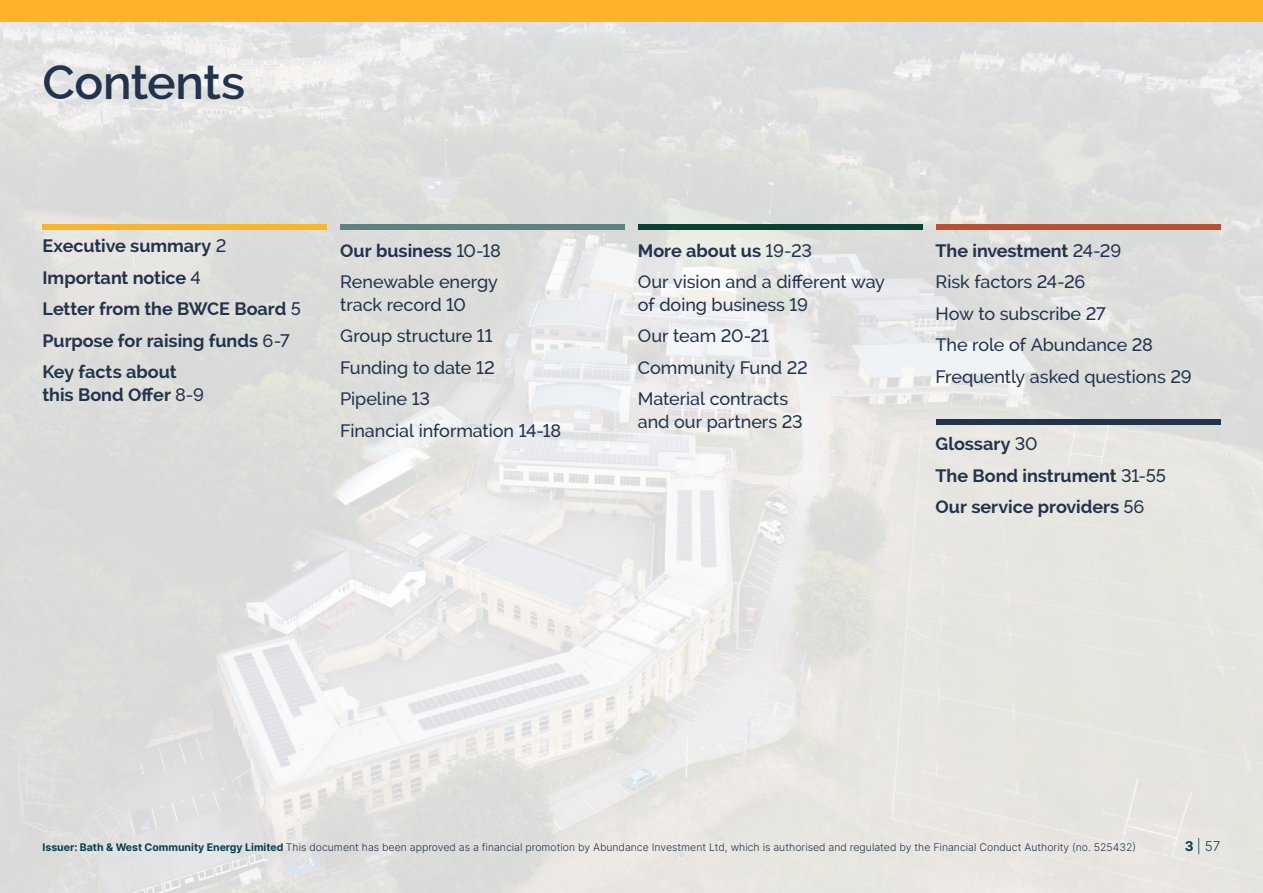
<style>
.page{position:relative;width:1263px;height:893px;background:#fff}
.page>*{position:absolute;margin:0;border:0;box-sizing:border-box;transform-origin:0 0}
.t1{font:600 48px "Raleway";letter-spacing:-.005em;color:#22334d}
.t2{font:500 18px "Raleway";letter-spacing:-.005em;color:#22334d}
.t3{font:700 18px "Raleway";color:#22334d}
.t4{font:300 13.5px "Inter";color:#074052}
.t5{font:300 10.5px "Inter";color:#22334d}
.s1{font-weight:500}
.s2{font-weight:400;color:#074052}
.s3{font-weight:400}
</style>
<div class="page">
<img style="left:0;top:21px;width:1263px;height:872px">
<div style="left:43px;top:224px;width:284px;height:6px;background:#fdb32b"></div>
<div style="left:340px;top:224px;width:285px;height:6px;background:#608081"></div>
<div style="left:638px;top:224px;width:285px;height:6px;background:#094232"></div>
<div style="left:935px;top:224px;width:285px;height:6px;background:#ba5032"></div>
<div style="left:935px;top:420px;width:285px;height:5px;background:#22334d"></div>
<div style="left:0;top:0;width:1263px;height:21px;background:#fdb32b"></div>
<p class="t1" style="left:42px;top:55px;width:204px">Contents</p>
<p class="t3" style="left:43px;top:235px;width:185px">Executive summary <span class="s1">2</span></p>
<p class="t3" style="left:43px;top:267px;width:160px">Important notice <span class="s1">4</span></p>
<p class="t3" style="left:43px;top:298px;width:260px">Letter from the BWCE Board <span class="s1">5</span></p>
<p class="t3" style="left:43px;top:330px;width:249px">Purpose for raising funds <span class="s1">6-7</span></p>
<p class="t3" style="left:43px;top:361px;width:136px">Key facts about</p>
<p class="t3" style="left:43px;top:384px;width:163px">this Bond Offer <span class="s1">8-9</span></p>
<p class="t3" style="left:340px;top:240px;width:162px">Our business <span class="s1">10-18</span></p>
<p class="t2" style="left:340px;top:271px;width:159px">Renewable energy</p>
<p class="t2" style="left:340px;top:294px;width:127px">track record 10</p>
<p class="t2" style="left:340px;top:325px;width:154px">Group structure 11</p>
<p class="t2" style="left:340px;top:357px;width:156px">Funding to date 12</p>
<p class="t2" style="left:340px;top:388px;width:91px">Pipeline 13</p>
<p class="t2" style="left:340px;top:420px;width:223px">Financial information 14-18</p>
<p class="t3" style="left:638px;top:240px;width:176px">More about us <span class="s1">19-23</span></p>
<p class="t2" style="left:638px;top:271px;width:249px">Our vision and a different way</p>
<p class="t2" style="left:638px;top:294px;width:172px">of doing business 19</p>
<p class="t2" style="left:638px;top:325px;width:133px">Our team 20-21</p>
<p class="t2" style="left:638px;top:357px;width:172px">Community Fund 22</p>
<p class="t2" style="left:638px;top:388px;width:152px">Material contracts</p>
<p class="t2" style="left:638px;top:411px;width:166px">and our partners 23</p>
<p class="t3" style="left:935px;top:240px;width:187px">The investment <span class="s1">24-29</span></p>
<p class="t2" style="left:935px;top:271px;width:151px">Risk factors 24-26</p>
<p class="t2" style="left:935px;top:303px;width:172px">How to subscribe 27</p>
<p class="t2" style="left:935px;top:334px;width:219px">The role of Abundance 28</p>
<p class="t2" style="left:935px;top:366px;width:258px">Frequently asked questions 29</p>
<p class="t3" style="left:935px;top:433px;width:104px">Glossary <span class="s1">30</span></p>
<p class="t3" style="left:935px;top:465px;width:232px">The Bond instrument <span class="s1">31-55</span></p>
<p class="t3" style="left:935px;top:496px;width:210px">Our service providers <span class="s1">56</span></p>
<p class="t5" style="left:43px;top:839px;width:1095px"><span class="s2">Issuer: Bath &amp; West Community Energy Limited</span> This document has been approved as a financial promotion by Abundance Investment Ltd, which is authorised and regulated by the Financial Conduct Authority (no. 525432)</p>
<p class="t4" style="left:1185px;top:836px;width:37px"><span class="s3">3</span> | 57</p>
</div>
